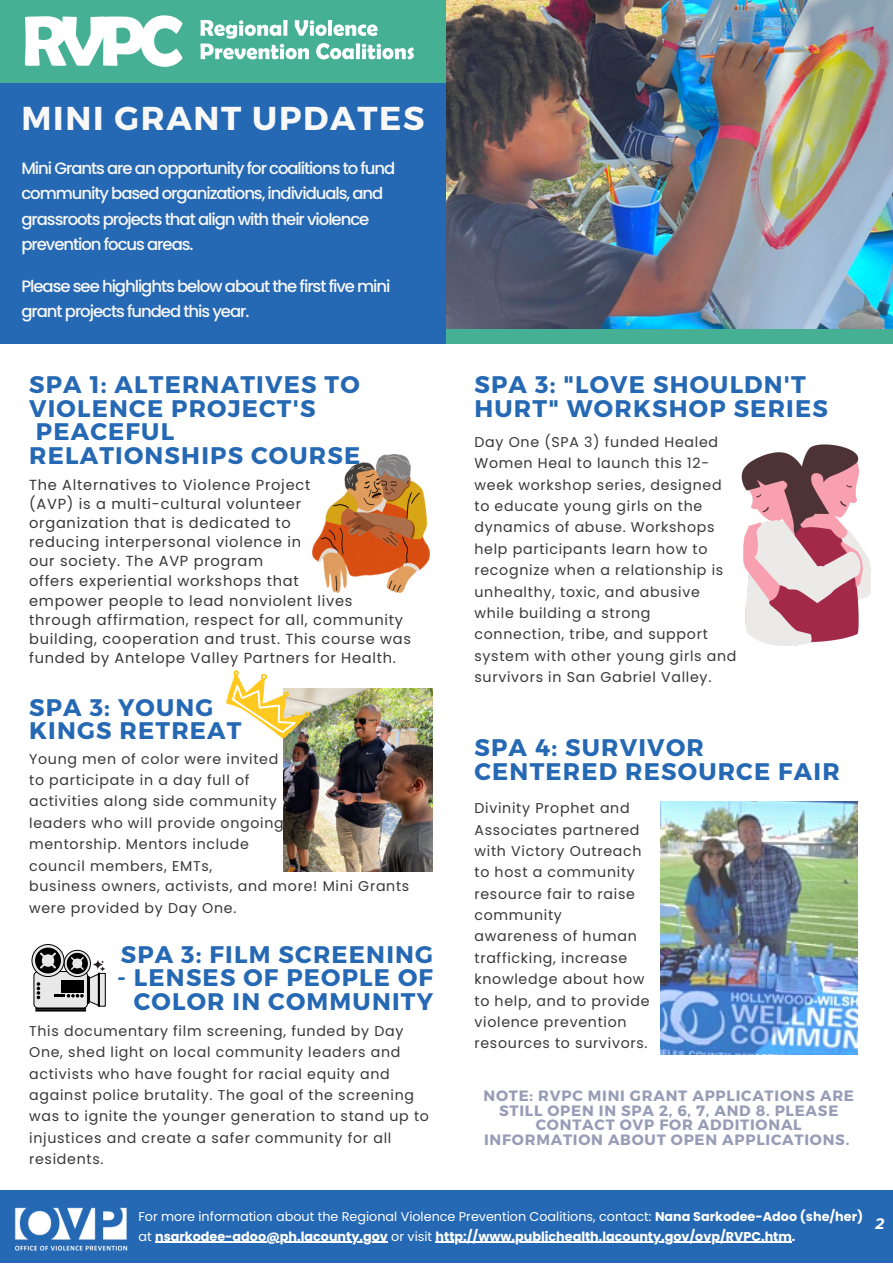
<style>
.page{position:relative;width:893px;height:1264px;background:#fff}
.page>*{position:absolute;margin:0;border:0;box-sizing:border-box;transform-origin:0 0}
.t1{font:700 33px "Montserrat";letter-spacing:.05em;color:#f8f8f8}
.t2{font:700 24px/23.5px "Montserrat";letter-spacing:.05em;color:#2568b3}
.t3{font:500 16.5px/25.3px "Poppins";letter-spacing:-.065em;color:#f8f8f8}
.t4{font:700 15px/14.5px "Montserrat";letter-spacing:.05em;color:#989db7;text-align:center}
.t5{font:italic 700 15px "Montserrat";color:#fff}
.t6{font:14.55px/19.2px "Poppins";letter-spacing:.05em;color:#383838}
.t7{font:14.25px/21.3px "Poppins";letter-spacing:.05em;color:#383838}
.t8{font:700 12.75px/20.1px "Poppins";color:#fff}
.s1{font-weight:400}
</style>
<div class="page">
<div style="left:0;top:0;width:892px;height:1262px;background:#2568b3"></div>
<div style="left:446px;top:304px;width:446px;height:41px;background:#45b094"></div>
<img style="left:446px;top:0;width:446px;height:329px">
<div style="left:0;top:0;width:446px;height:82px;background:#45b094"></div>
<div style="left:0;top:345px;width:446px;height:844px;background:#fff"></div>
<svg style="left:25px;top:15px;width:157px;height:52px"></svg>
<svg style="left:200px;top:20px;width:214px;height:39px"></svg>
<div style="left:441px;top:345px;width:451px;height:844px;background:#fff"></div>
<div style="left:99px;top:972px;width:7px;height:34px;border:1px solid #000"></div>
<svg style="left:34px;top:971px;width:53px;height:37px"></svg>
<div style="left:33px;top:971px;width:55px;height:37px;border:1px solid #000;border-radius:4px"></div>
<hr style="left:35px;top:1007px;width:51px;height:2px;background:#000">
<hr style="left:35px;top:1009px;width:51px;height:2px;background:#000">
<hr style="left:98px;top:972px;width:2px;height:35px;background:#000">
<div style="left:64px;top:949px;width:27px;height:28px;border:1px solid #000;border-radius:50%"></div>
<svg style="left:32px;top:944px;width:32px;height:32px"></svg>
<div style="left:32px;top:944px;width:32px;height:33px;border:1px solid #000;border-radius:50%"></div>
<svg style="left:35px;top:947px;width:26px;height:26px"></svg>
<svg style="left:37px;top:950px;width:67px;height:56px;background:#979797"></svg>
<img style="left:284px;top:688px;width:148px;height:184px">
<img style="left:226px;top:670px;width:92px;height:77px">
<img style="left:660px;top:801px;width:197px;height:253px">
<img style="left:741px;top:444px;width:129px;height:201px">
<img style="left:313px;top:454px;width:116px;height:138px">
<img style="left:14px;top:1207px;width:114px;height:44px">
<hr style="left:155px;top:1241px;width:233px;height:1px;background:#fff">
<hr style="left:435px;top:1241px;width:356px;height:1px;background:#fff">
<h1 class="t1" style="left:21px;top:97px;width:404px">MINI GRANT UPDATES</h1>
<p class="t3" style="left:21px;top:155px;width:375px">Mini Grants are an opportunity for coalitions to fund community based organizations, individuals, and grassroots projects that align with their violence prevention focus areas.</p>
<p class="t3" style="left:21px;top:273px;width:370px">Please see highlights below about the first five mini grant projects funded this year.</p>
<h2 class="t2" style="left:29px;top:371px;width:332px">SPA 1: ALTERNATIVES TO<br>VIOLENCE PROJECT'S<br>PEACEFUL<br>RELATIONSHIPS COURSE</h2>
<p class="t6" style="left:29px;top:475px;width:383px">The Alternatives to Violence Project<br>(AVP) is a multi-cultural volunteer<br>organization that is dedicated to<br>reducing interpersonal violence in<br>our society. The AVP program<br>offers experiential workshops that<br>empower people to lead nonviolent lives through affirmation, respect for all, community building, cooperation and trust. This course was funded by Antelope Valley Partners for Health.</p>
<h2 class="t2" style="left:29px;top:694px;width:214px">SPA 3: YOUNG<br>KINGS RETREAT</h2>
<p class="t7" style="left:29px;top:748px;width:381px">Young men of color were invited<br>to participate in a day full of<br>activities along side community<br>leaders who will provide ongoing<br>mentorship. Mentors include<br>council members, EMTs,<br>business owners, activists, and more! Mini Grants were provided by Day One.</p>
<h2 class="t2" style="left:121px;top:941px;width:314px">SPA 3: FILM SCREENING</h2>
<h2 class="t2" style="left:117px;top:964px;width:317px;text-align:right">- LENSES OF PEOPLE OF<br>COLOR IN COMMUNITY</h2>
<p class="t7" style="left:29px;top:1020px;width:401px">This documentary film screening, funded by Day One, shed light on local community leaders and activists who have fought for racial equity and against police brutality. The goal of the screening was to ignite the younger generation to stand up to injustices and create a safer community for all residents.</p>
<h2 class="t2" style="left:474px;top:371px;width:355px">SPA 3: "LOVE SHOULDN'T<br>HURT" WORKSHOP SERIES</h2>
<p class="t7" style="left:474px;top:431px;width:263px">Day One (SPA 3) funded Healed<br>Women Heal to launch this 12- week workshop series, designed to educate young girls on the dynamics of abuse. Workshops help participants learn how to recognize when a relationship is unhealthy, toxic, and abusive while building a strong connection, tribe, and support system with other young girls and survivors in San Gabriel Valley.</p>
<h2 class="t2" style="left:474px;top:734px;width:367px">SPA 4: SURVIVOR<br>CENTERED RESOURCE FAIR</h2>
<p class="t7" style="left:474px;top:797px;width:176px">Divinity Prophet and<br>Associates partnered with Victory Outreach to host a community resource fair to raise community<br>awareness of human trafficking, increase knowledge about how to help, and to provide violence prevention resources to survivors.</p>
<p class="t4" style="left:483px;top:1087px;width:372px">NOTE: RVPC MINI GRANT APPLICATIONS ARE STILL OPEN IN SPA 2, 6, 7, AND 8. PLEASE CONTACT OVP FOR ADDITIONAL INFORMATION ABOUT OPEN APPLICATIONS.</p>
<p class="t8" style="left:138px;top:1206px;width:726px"><span class="s1">For more information about the Regional Violence Prevention Coalitions, contact:</span> Nana Sarkodee-Adoo (she/her) <span class="s1">at</span> nsarkodee-adoo@ph.lacounty.gov <span class="s1">or visit</span> http://www.publichealth.lacounty.gov/ovp/RVPC.htm.</p>
<p class="t5" style="left:875px;top:1213px;width:10px">2</p>
</div>
